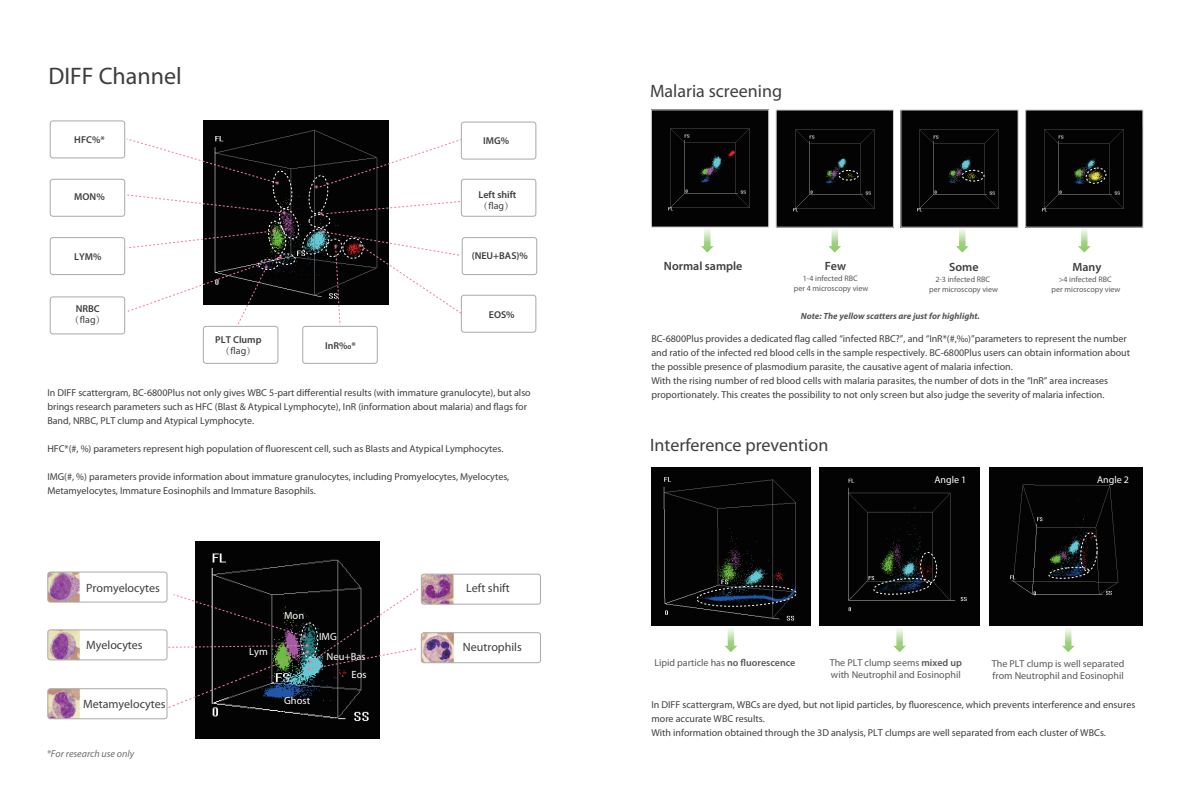
<style>
.page{position:relative;width:1191px;height:808px;background:#fff}
.page>*{position:absolute;margin:0;border:0;box-sizing:border-box;transform-origin:0 0}
.t1{font:24px "Myriad Pro";color:#3e3e3f}
.t2{font:18px "Myriad Pro";color:#3e3e3f}
.t3{font:12px "Myriad Pro";color:#3e3e3f}
.t4{font:600 12px "Myriad Pro";color:#3e3e3f}
.t5{font:10.5px/18.5px "Myriad Pro";color:#fff;text-align:right}
.t6{font:10px/14px "Myriad Pro";color:#3e3e3f}
.t7{font:10px/12px "Myriad Pro";color:#57585a}
.t8{font:600 10px/10.6px "Myriad Pro";color:#3e3e3f;text-align:center}
.t9{font:italic 10px "Myriad Pro";color:#6c6d70}
.t10{font:10px "Myriad Pro";color:#fff}
.t11{font:italic 700 9px "Myriad Pro";color:#57585a}
.t12{font:8px/10px "Myriad Pro";color:#57585a;text-align:center}
.s1{font-family:"Adobe Song Std";font-weight:300}
.s2{font-weight:400}
.s3{font-weight:600}
</style>
<div class="page">
<img style="left:423px;top:634px;width:31px;height:27px">
<img style="left:421px;top:574px;width:32px;height:30px">
<img style="left:49px;top:690px;width:31px;height:27px">
<img style="left:49px;top:631px;width:31px;height:27px">
<img style="left:49px;top:574px;width:31px;height:26px">
<div style="left:195px;top:542px;width:184px;height:196px;background:#030303"></div>
<div style="left:203px;top:121px;width:185px;height:17px;background:#030303"></div>
<div style="left:50px;top:121px;width:75px;height:37px;border:1px solid #a8a9ad;border-radius:3px"></div>
<div style="left:50px;top:179px;width:75px;height:38px;border:1px solid #a8a9ad;border-radius:3px"></div>
<div style="left:50px;top:237px;width:75px;height:38px;border:1px solid #a8a9ad;border-radius:3px"></div>
<div style="left:50px;top:297px;width:75px;height:37px;border:1px solid #a8a9ad;border-radius:3px"></div>
<div style="left:461px;top:122px;width:75px;height:37px;border:1px solid #a8a9ad;border-radius:3px"></div>
<div style="left:461px;top:179px;width:75px;height:38px;border:1px solid #a8a9ad;border-radius:3px"></div>
<div style="left:462px;top:237px;width:75px;height:38px;border:1px solid #a8a9ad;border-radius:3px"></div>
<div style="left:461px;top:295px;width:75px;height:38px;border:1px solid #a8a9ad;border-radius:3px"></div>
<div style="left:302px;top:326px;width:76px;height:38px;border:1px solid #a8a9ad;border-radius:3px"></div>
<div style="left:203px;top:326px;width:75px;height:38px;border:1px solid #a8a9ad;border-radius:3px"></div>
<img style="left:653px;top:112px;width:114px;height:113px">
<img style="left:902px;top:112px;width:114px;height:113px">
<img style="left:778px;top:112px;width:113px;height:113px">
<svg style="left:701px;top:227px;width:12px;height:25px"></svg>
<svg style="left:828px;top:227px;width:13px;height:25px"></svg>
<svg style="left:956px;top:227px;width:12px;height:25px"></svg>
<svg style="left:1077px;top:227px;width:13px;height:25px"></svg>
<div style="left:819px;top:468px;width:160px;height:157px;background:#030303"></div>
<div style="left:989px;top:468px;width:153px;height:157px;background:#030303"></div>
<img style="left:651px;top:468px;width:159px;height:157px">
<svg style="left:126px;top:138px;width:336px;height:189px"></svg>
<div style="left:1027px;top:112px;width:114px;height:113px;background:#030303"></div>
<div style="left:651px;top:110px;width:118px;height:117px;border:1px solid #d1d2d4"></div>
<svg style="left:724px;top:625px;width:13px;height:27px"></svg>
<svg style="left:893px;top:625px;width:13px;height:27px"></svg>
<svg style="left:1061px;top:625px;width:13px;height:27px"></svg>
<svg style="left:694px;top:585px;width:105px;height:23px;background:#161d27"></svg>
<svg style="left:871px;top:552px;width:66px;height:44px;background:#181f1e"></svg>
<svg style="left:1047px;top:532px;width:51px;height:48px;background:#171d1e"></svg>
<div style="left:838px;top:170px;width:20px;height:11px;border:1px dashed #fff;border-radius:50%"></div>
<div style="left:961px;top:170px;width:23px;height:11px;border:1px dashed #fff;border-radius:50%"></div>
<svg style="left:1085px;top:167px;width:21px;height:17px"></svg>
<svg style="left:166px;top:588px;width:253px;height:121px"></svg>
<div style="left:47px;top:572px;width:120px;height:30px;border:1px solid #a8a9ad;border-radius:3px"></div>
<div style="left:47px;top:629px;width:120px;height:31px;border:1px solid #a8a9ad;border-radius:3px"></div>
<div style="left:47px;top:688px;width:120px;height:31px;border:1px solid #a8a9ad;border-radius:3px"></div>
<div style="left:421px;top:574px;width:120px;height:30px;border:1px solid #a8a9ad;border-radius:3px"></div>
<div style="left:421px;top:632px;width:120px;height:31px;border:1px solid #a8a9ad;border-radius:3px"></div>
<h1 class="t1" style="left:48px;top:63px;width:135px">DIFF Channel</h1>
<p class="t8" style="left:74px;top:135px;width:32px">HFC%*</p>
<p class="t8" style="left:74px;top:191px;width:32px">MON%</p>
<p class="t8" style="left:74px;top:252px;width:29px">LYM%</p>
<p class="t8" style="left:70px;top:304px;width:37px">NRBC<span class="s1">（</span><span class="s2">flag</span><span class="s1">）</span></p>
<p class="t8" style="left:215px;top:335px;width:48px">PLT Clump<span class="s1">（</span><span class="s2">flag</span><span class="s1">）</span></p>
<p class="t8" style="left:325px;top:340px;width:32px">InR‰*</p>
<p class="t8" style="left:483px;top:136px;width:27px">IMG%</p>
<p class="t8" style="left:478px;top:190px;width:40px;text-align:left">Left shift<span class="s1">（</span><span class="s2">flag</span><span class="s1">）</span></p>
<p class="t8" style="left:472px;top:251px;width:58px">(NEU+BAS)%</p>
<p class="t8" style="left:489px;top:310px;width:27px">EOS%</p>
<p class="t6" style="left:47px;top:386px;width:485px">In DIFF scattergram, BC-6800Plus not only gives WBC 5-part differential results (with immature granulocyte), but also brings research parameters such as HFC (Blast &amp; Atypical Lymphocyte), InR (information about malaria) and flags for<br>Band, NRBC, PLT clump and Atypical Lymphocyte.</p>
<p class="t6" style="left:47px;top:442px;width:458px">HFC*(#, %) parameters represent high population of fluorescent cell, such as Blasts and Atypical Lymphocytes.</p>
<p class="t6" style="left:47px;top:470px;width:463px">IMG(#, %) parameters provide information about immature granulocytes, including Promyelocytes, Myelocytes,<br>Metamyelocytes, Immature Eosinophils and Immature Basophils.</p>
<p class="t3" style="left:86px;top:582px;width:75px">Promyelocytes</p>
<p class="t3" style="left:466px;top:582px;width:45px">Left shift</p>
<p class="t5" style="left:284px;top:606px;width:22px">Mon</p>
<p class="t3" style="left:86px;top:639px;width:58px">Myelocytes</p>
<p class="t5" style="left:249px;top:642px;width:20px">Lym</p>
<p class="t5" style="left:319px;top:628px;width:19px">IMG</p>
<p class="t5" style="left:326px;top:647px;width:42px">Neu+Bas<br>Eos</p>
<p class="t3" style="left:463px;top:641px;width:60px">Neutrophils</p>
<p class="t3" style="left:83px;top:698px;width:84px">Metamyelocytes</p>
<p class="t5" style="left:284px;top:691px;width:28px">Ghost</p>
<p class="t9" style="left:47px;top:748px;width:89px">*For research use only</p>
<h2 class="t2" style="left:650px;top:81px;width:134px">Malaria screening</h2>
<p class="t4" style="left:664px;top:260px;width:80px">Normal sample</p>
<p class="t4" style="left:825px;top:260px;width:23px">Few</p>
<p class="t4" style="left:949px;top:260px;width:31px">Some</p>
<p class="t12" style="left:794px;top:274px;width:76px">1-4 infected RBC<br>per 4 microscopy view</p>
<p class="t12" style="left:929px;top:274px;width:70px">2-3 infected RBC<br>per microscopy view</p>
<p class="t11" style="left:800px;top:311px;width:181px">Note: The yellow scatters are just for highlight.</p>
<p class="t4" style="left:1072px;top:260px;width:30px">Many</p>
<p class="t12" style="left:1051px;top:274px;width:70px">&gt;4 infected RBC<br>per microscopy view</p>
<p class="t6" style="left:651px;top:332px;width:480px">BC-6800Plus provides a dedicated flag called “infected RBC?”, and “InR*(#,‰)”parameters to represent the number and ratio of the infected red blood cells in the sample respectively. BC-6800Plus users can obtain information about the possible presence of plasmodium parasite, the causative agent of malaria infection.<br>With the rising number of red blood cells with malaria parasites, the number of dots in the “InR” area increases proportionately. This creates the possibility to not only screen but also judge the severity of malaria infection.</p>
<h2 class="t2" style="left:650px;top:435px;width:180px">Interference prevention</h2>
<p class="t10" style="left:934px;top:474px;width:33px">Angle 1</p>
<p class="t10" style="left:1097px;top:474px;width:33px">Angle 2</p>
<p class="t7" style="left:654px;top:657px;width:142px">Lipid particle has <span class="s3">no fluorescence</span></p>
<p class="t7" style="left:829px;top:657px;width:134px">The PLT clump seems <span class="s3">mixed up </span>with Neutrophil and Eosinophil</p>
<p class="t7" style="left:992px;top:658px;width:134px">The PLT clump is well separated from Neutrophil and Eosinophil</p>
<p class="t6" style="left:651px;top:698px;width:485px">In DIFF scattergram, WBCs are dyed, but not lipid particles, by fluorescence, which prevents interference and ensures more accurate WBC results.<br>With information obtained through the 3D analysis, PLT clumps are well separated from each cluster of WBCs.</p>
</div>
